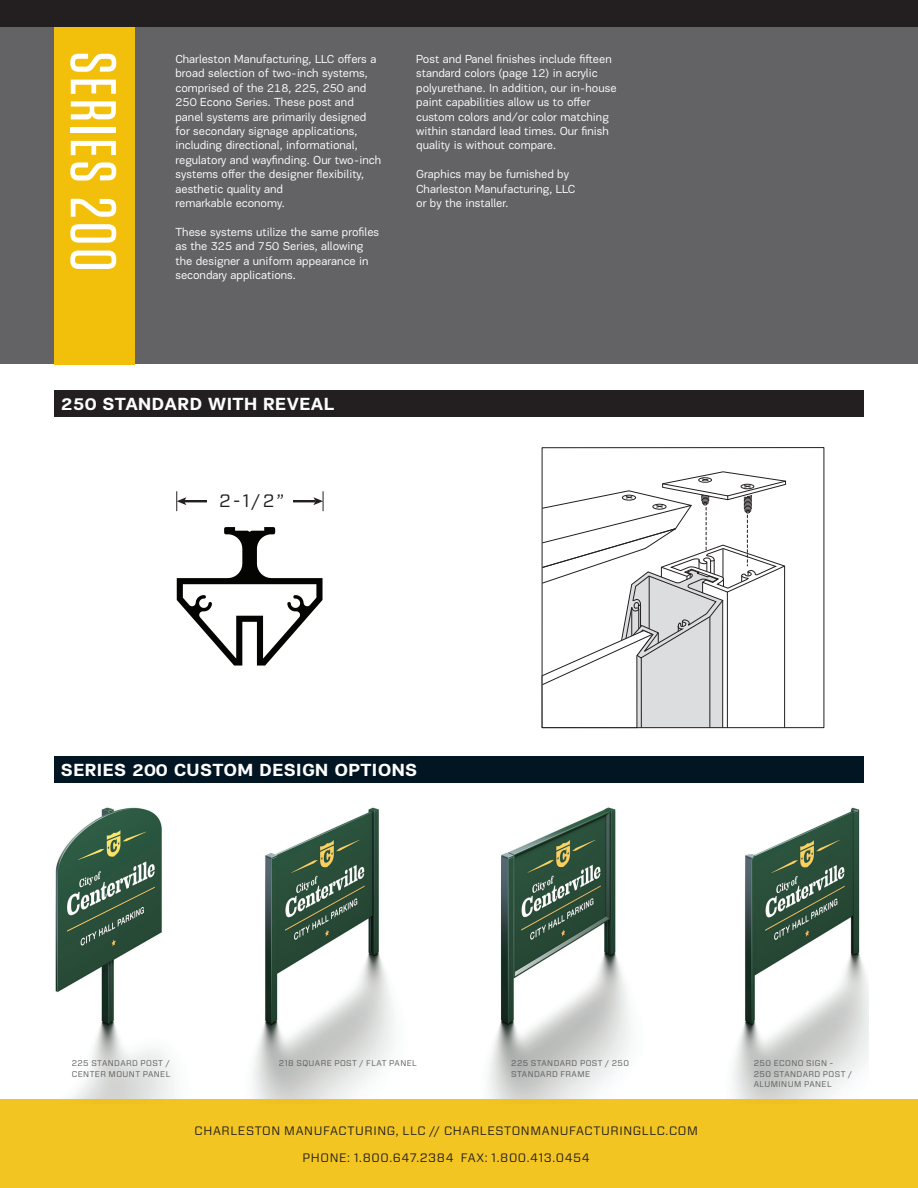
<style>
.page{position:relative;width:918px;height:1188px;background:#fff}
.page>*{position:absolute;margin:0;border:0;box-sizing:border-box;transform-origin:0 0}
.t1{font:500 64.5px "Tungsten";letter-spacing:.05em;color:#fff}
.t2{font:700 18px "PF Encore Sans Pro";letter-spacing:.02em;color:#fff}
.t3{font:18px "Forza";color:#231f20}
.t4{font:12.15px "Forza";letter-spacing:.05em;color:#231f20}
.t5{font:12px/14.4px "PF Encore Sans Pro";color:#fff}
.t6{font:8.25px/10.5px "Forza";letter-spacing:.05em;color:#5a5a5d}
</style>
<div class="page">
<img style="left:55px;top:807px;width:813px;height:292px">
<div style="left:0;top:0;width:918px;height:364px;background:#636366"></div>
<div style="left:54px;top:23px;width:81px;height:341px;background:#f2bf0a"></div>
<div style="left:54px;top:756px;width:810px;height:27px;background:#011622"></div>
<div style="left:0;top:1099px;width:918px;height:89px;background:#f3c522"></div>
<div style="left:0;top:0;width:918px;height:27px;background:#231f20"></div>
<svg style="left:542px;top:471px;width:244px;height:257px"></svg>
<svg style="left:177px;top:527px;width:146px;height:139px"></svg>
<hr style="left:184px;top:500px;width:132px;height:2px;background:#231f20">
<svg style="left:176px;top:491px;width:10px;height:20px"></svg>
<svg style="left:313px;top:491px;width:11px;height:20px"></svg>
<div style="left:208px;top:486px;width:85px;height:32px;background:#fff"></div>
<div style="left:54px;top:390px;width:810px;height:27px;background:#231f20"></div>
<h1 class="t1" style="left:127px;top:51px;width:221px;rotate:90deg">SERIES 200</h1>
<p class="t5" style="left:176px;top:52px;width:207px">Charleston Manufacturing, LLC offers a broad selection of two-inch systems, comprised of the 218, 225, 250 and 250 Econo Series. These post and panel systems are primarily designed for secondary signage applications, including directional, informational, regulatory and wayfinding. Our two-inch systems offer the designer flexibility, aesthetic quality and<br>remarkable economy.</p>
<p class="t5" style="left:176px;top:225px;width:205px">These systems utilize the same profiles as the 325 and 750 Series, allowing the designer a uniform appearance in secondary applications.</p>
<p class="t5" style="left:416px;top:52px;width:202px">Post and Panel finishes include fifteen standard colors (page 12) in acrylic polyurethane. In addition, our in-house paint capabilities allow us to offer custom colors and/or color matching within standard lead times. Our finish quality is without compare.</p>
<p class="t5" style="left:416px;top:167px;width:160px">Graphics may be furnished by<br>Charleston Manufacturing, LLC or by the installer.</p>
<h2 class="t2" style="left:61px;top:392px;width:275px">250 STANDARD WITH REVEAL</h2>
<h2 class="t3" style="left:219px;top:489px;width:67px">2-1/2”</h2>
<h2 class="t2" style="left:61px;top:758px;width:358px">SERIES 200 CUSTOM DESIGN OPTIONS</h2>
<p class="t6" style="left:72px;top:1058px;width:100px">225 STANDARD POST /<br>CENTER MOUNT PANEL</p>
<p class="t6" style="left:279px;top:1058px;width:139px">218 SQUARE POST / FLAT PANEL</p>
<p class="t6" style="left:511px;top:1058px;width:119px">225 STANDARD POST / 250<br>STANDARD FRAME</p>
<p class="t6" style="left:754px;top:1058px;width:100px">250 ECONO SIGN -<br>250 STANDARD POST /<br>ALUMINUM PANEL</p>
<p class="t4" style="left:195px;top:1122px;width:505px">CHARLESTON MANUFACTURING, LLC // CHARLESTONMANUFACTURINGLLC.COM</p>
<p class="t4" style="left:303px;top:1149px;width:289px">PHONE: 1.800.647.2384 FAX: 1.800.413.0454</p>
</div>
